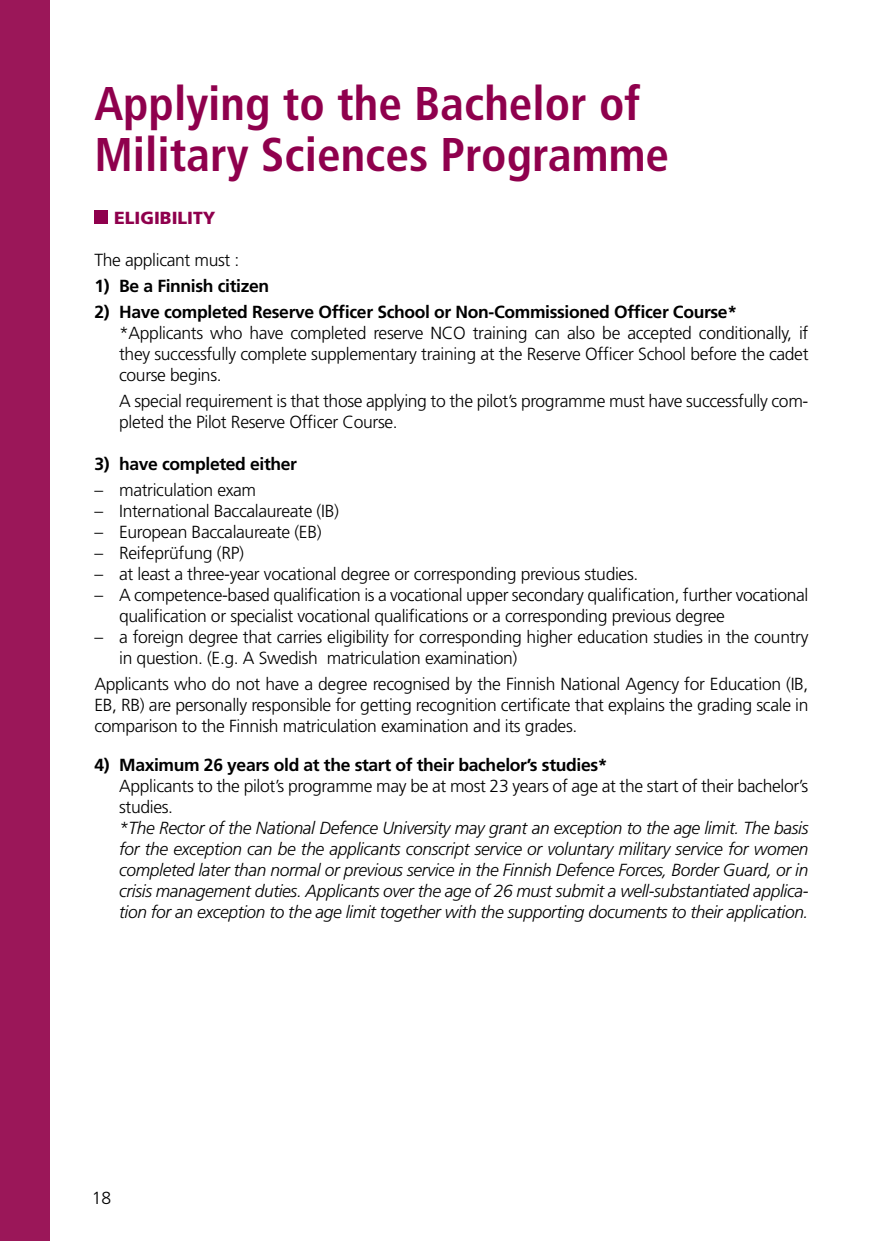
<style>
.page{position:relative;width:874px;height:1241px;background:#fff}
.page>*{position:absolute;margin:0;border:0;box-sizing:border-box;transform-origin:0 0}
.t1{font:700 condensed 47.25px/50.8px "Frutiger";color:#8f004d}
.t2{font:300 17.5px/21px "Frutiger";letter-spacing:-.02em;color:#000}
.t3{font:italic 300 17.5px/21px "Frutiger";letter-spacing:-.02em;color:#000;text-align:justify}
.t4{font:700 17.5px "Frutiger";letter-spacing:-.02em;color:#000}
.t5{font:900 17.5px "Frutiger";color:#8f004d}
</style>
<div class="page">
<div style="left:94px;top:211px;width:14px;height:13px;background:#8f004d"></div>
<div style="left:0;top:0;width:50px;height:1240px;background:#9b1759"></div>
<h1 class="t1" style="left:94px;top:78px;width:576px">Applying to the Bachelor of<br>Military Sciences Programme</h1>
<p class="t5" style="left:114px;top:207px;width:103px">ELIGIBILITY</p>
<p class="t2" style="left:94px;top:250px;width:147px">The applicant must :</p>
<p class="t4" style="left:94px;top:276px;width:176px">1) Be a Finnish citizen</p>
<p class="t4" style="left:94px;top:301px;width:644px">2) Have completed Reserve Officer School or Non-Commissioned Officer Course*</p>
<p class="t2" style="left:119px;top:323px;width:690px;text-align:justify">*Applicants who have completed reserve NCO training can also be accepted conditionally, if they successfully complete supplementary training at the Reserve Officer School before the cadet course begins.</p>
<p class="t2" style="left:119px;top:391px;width:690px">A special requirement is that those applying to the pilot’s programme must have successfully com&shy;pleted the Pilot Reserve Officer Course.</p>
<p class="t4" style="left:94px;top:453px;width:204px">3) have completed either</p>
<p class="t2" style="left:94px;top:479px;width:163px">– matriculation exam</p>
<p class="t2" style="left:94px;top:500px;width:246px">– International Baccalaureate (IB)</p>
<p class="t2" style="left:94px;top:521px;width:229px">– European Baccalaureate (EB)</p>
<p class="t2" style="left:94px;top:542px;width:151px">– Reifeprüfung (RP)</p>
<p class="t2" style="left:94px;top:563px;width:545px">– at least a three-year vocational degree or corresponding previous studies.</p>
<p class="t2" style="left:119px;top:584px;width:690px;text-indent:-25px">– A competence-based qualification is a vocational upper secondary qualification, further vocational qualification or specialist vocational qualifications or a corresponding previous degree</p>
<p class="t2" style="left:119px;top:626px;width:690px;text-indent:-25px">– a foreign degree that carries eligibility for corresponding higher education studies in the country in question. (E.g. A Swedish matriculation examination)</p>
<p class="t2" style="left:94px;top:673px;width:715px;text-align:justify">Applicants who do not have a degree recognised by the Finnish National Agency for Education (IB, EB, RB) are personally responsible for getting recognition certificate that explains the grading scale in comparison to the Finnish matriculation examination and its grades.</p>
<p class="t4" style="left:94px;top:754px;width:514px">4) Maximum 26 years old at the start of their bachelor’s studies*</p>
<p class="t2" style="left:119px;top:775px;width:690px">Applicants to the pilot’s programme may be at most 23 years of age at the start of their bachelor’s studies.</p>
<p class="t3" style="left:119px;top:817px;width:690px">*The Rector of the National Defence University may grant an exception to the age limit. The basis for the exception can be the applicants conscript service or voluntary military service for women completed later than normal or previous service in the Finnish Defence Forces, Border Guard, or in crisis management duties. Applicants over the age of 26 must submit a well-substantiated applica&shy;tion for an exception to the age limit together with the supporting documents to their application.</p>
<p class="t2" style="left:92px;top:1187px;width:21px">18</p>
</div>
